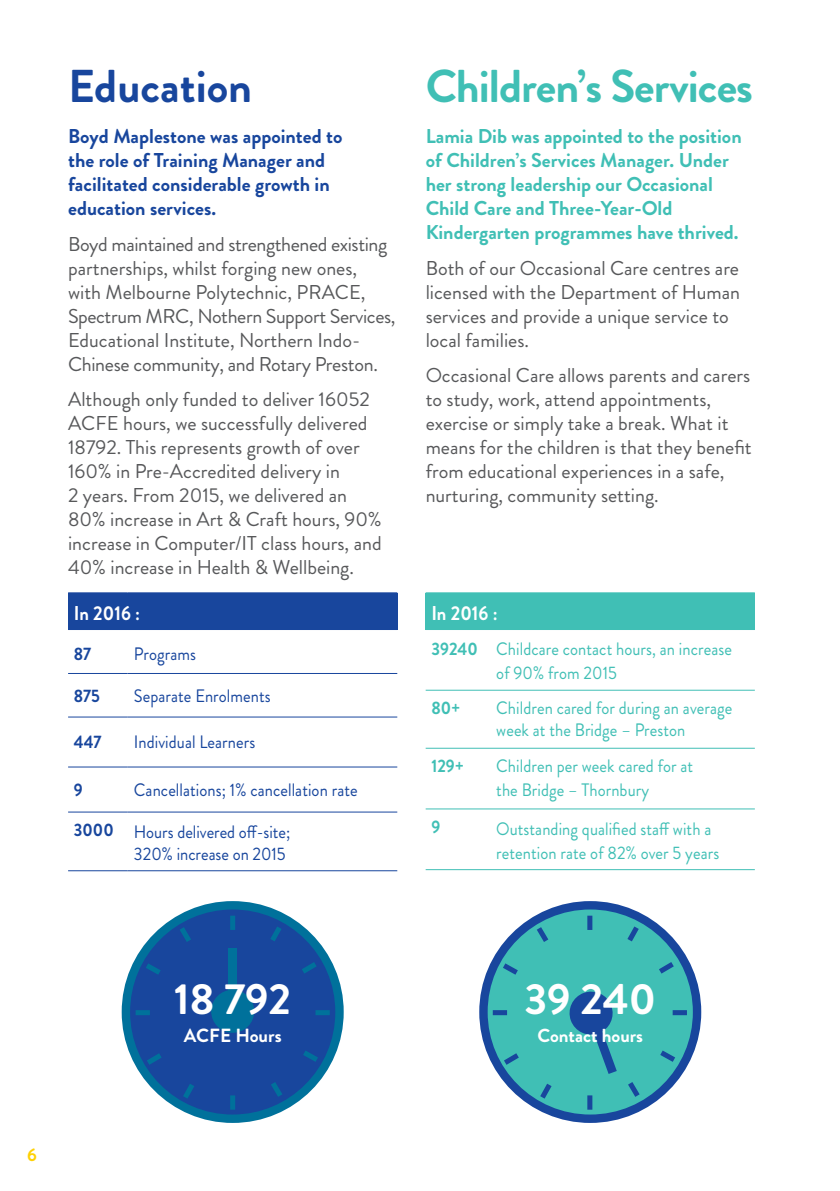
<style>
.page{position:relative;width:840px;height:1191px;background:#fff}
.page>*{position:absolute;margin:0;border:0;box-sizing:border-box;transform-origin:0 0}
.t1{font:700 46px "Brandon Grotesque";letter-spacing:-.02em;color:#40bfb5}
.t2{font:700 46px "Brandon Grotesque";color:#18469d}
.t3{font:700 43.6px "Brandon Grotesque";color:#fff}
.t4{font:20px/24px "Brandon Grotesque";color:#57585a}
.t5{font:700 20px/24px "Brandon Grotesque";color:#40bfb5}
.t6{font:700 20px/24px "Brandon Grotesque";color:#18469d}
.t7{font:700 20px "Brandon Grotesque";letter-spacing:.005em;color:#fff;scale:.92 1}
.t8{font:700 19px "Brandon Grotesque";color:#fff}
.t9{font:700 18.8px "Brandon Grotesque";color:#fff}
.t10{font:18px/24px "Brandon Grotesque";letter-spacing:.005em;color:#40bfb5;scale:.92 1}
.t11{font:18px/22px "Brandon Grotesque";letter-spacing:.005em;color:#18469d;text-align:right;scale:.92 1}
.t12{font:700 18px "Brandon Grotesque";letter-spacing:.005em;color:#18469d;scale:.92 1}
.t13{font:700 18px "Brandon Grotesque";color:#40bfb5;scale:.92 1}
.t14{font:700 18px "Brandon Grotesque";color:#fed105}
.s1{font-weight:700}
</style>
<div class="page">
<div style="left:68px;top:593px;width:329px;height:36px;background:#18469d"></div>
<hr style="left:68px;top:592px;width:60px;height:1px;background:#18469d">
<hr style="left:128px;top:592px;width:269px;height:1px;background:#18469d">
<hr style="left:68px;top:629px;width:60px;height:1px;background:#18469d">
<hr style="left:128px;top:629px;width:269px;height:1px;background:#18469d">
<hr style="left:68px;top:673px;width:60px;height:1px;background:#18469d">
<hr style="left:128px;top:673px;width:269px;height:1px;background:#18469d">
<hr style="left:68px;top:716px;width:60px;height:1px;background:#18469d">
<hr style="left:128px;top:716px;width:269px;height:1px;background:#18469d">
<hr style="left:68px;top:766px;width:60px;height:1px;background:#18469d">
<hr style="left:128px;top:766px;width:269px;height:1px;background:#18469d">
<hr style="left:68px;top:811px;width:60px;height:1px;background:#18469d">
<hr style="left:128px;top:811px;width:269px;height:1px;background:#18469d">
<hr style="left:68px;top:870px;width:60px;height:1px;background:#18469d">
<hr style="left:128px;top:870px;width:269px;height:1px;background:#18469d">
<div style="left:425px;top:593px;width:329px;height:36px;background:#40bfb5"></div>
<hr style="left:425px;top:592px;width:64px;height:1px;background:#40bfb5">
<hr style="left:489px;top:592px;width:265px;height:1px;background:#40bfb5">
<hr style="left:425px;top:629px;width:64px;height:1px;background:#40bfb5">
<hr style="left:489px;top:629px;width:265px;height:1px;background:#40bfb5">
<hr style="left:425px;top:689px;width:64px;height:1px;background:#40bfb5">
<hr style="left:489px;top:689px;width:265px;height:1px;background:#40bfb5">
<hr style="left:425px;top:747px;width:64px;height:1px;background:#40bfb5">
<hr style="left:489px;top:747px;width:265px;height:1px;background:#40bfb5">
<hr style="left:425px;top:808px;width:64px;height:1px;background:#40bfb5">
<hr style="left:489px;top:808px;width:265px;height:1px;background:#40bfb5">
<hr style="left:425px;top:869px;width:64px;height:1px;background:#40bfb5">
<hr style="left:489px;top:869px;width:265px;height:1px;background:#40bfb5">
<div style="left:126px;top:905px;width:213px;height:213px;background:#18469d;border-radius:50%"></div>
<div style="left:122px;top:901px;width:221px;height:222px;border:8px solid #00719b;border-radius:50%"></div>
<div style="left:230px;top:915px;width:5px;height:15px;background:#00719b"></div>
<div style="left:135px;top:1010px;width:15px;height:5px;background:#00719b"></div>
<svg style="left:175px;top:921px;width:16px;height:21px"></svg>
<svg style="left:141px;top:1053px;width:21px;height:16px"></svg>
<svg style="left:140px;top:958px;width:21px;height:17px"></svg>
<svg style="left:178px;top:1084px;width:16px;height:20px"></svg>
<div style="left:230px;top:1095px;width:5px;height:14px;background:#00719b"></div>
<div style="left:315px;top:1010px;width:14px;height:5px;background:#00719b"></div>
<svg style="left:271px;top:1082px;width:16px;height:20px"></svg>
<svg style="left:302px;top:957px;width:20px;height:17px"></svg>
<svg style="left:303px;top:1051px;width:20px;height:15px"></svg>
<svg style="left:270px;top:921px;width:16px;height:20px"></svg>
<div style="left:228px;top:948px;width:9px;height:56px;background:#00719b"></div>
<div style="left:211px;top:989px;width:43px;height:43px;background:#00719b;border-radius:50%"></div>
<div style="left:483px;top:905px;width:213px;height:213px;background:#40bfb5;border-radius:50%"></div>
<div style="left:479px;top:901px;width:221px;height:222px;border:8px solid #18469d;border-radius:50%"></div>
<div style="left:587px;top:915px;width:5px;height:15px;background:#18469d"></div>
<div style="left:492px;top:1010px;width:15px;height:5px;background:#18469d"></div>
<svg style="left:531px;top:921px;width:18px;height:21px"></svg>
<svg style="left:498px;top:1053px;width:21px;height:16px"></svg>
<svg style="left:497px;top:958px;width:21px;height:17px"></svg>
<svg style="left:535px;top:1083px;width:17px;height:21px"></svg>
<div style="left:587px;top:1095px;width:5px;height:14px;background:#18469d"></div>
<div style="left:672px;top:1010px;width:14px;height:5px;background:#18469d"></div>
<svg style="left:628px;top:1082px;width:16px;height:20px"></svg>
<svg style="left:659px;top:957px;width:20px;height:17px"></svg>
<svg style="left:660px;top:1050px;width:20px;height:16px"></svg>
<svg style="left:627px;top:921px;width:16px;height:21px"></svg>
<svg style="left:569px;top:991px;width:47px;height:83px"></svg>
<h1 class="t2" style="left:68px;top:54px;width:185px">Education</h1>
<p class="t6" style="left:68px;top:125px;width:276px">Boyd Maplestone was appointed to the role of Training Manager and facilitated considerable growth in education services.</p>
<p class="t4" style="left:68px;top:232px;width:329px">Boyd maintained and strengthened existing partnerships, whilst forging new ones,<br>with Melbourne Polytechnic, PRACE, Spectrum MRC, Nothern Support Services, Educational Institute, Northern Indo-Chinese community, and Rotary Preston.</p>
<p class="t4" style="left:68px;top:387px;width:315px">Although only funded to deliver 16052<br>ACFE hours, we successfully delivered 18792. This represents growth of over 160% in Pre-Accredited delivery in<br>2 years. From 2015, we delivered an 80% increase in Art &amp; Craft hours, 90% increase in Computer/IT class hours, and 40% increase in Health &amp; Wellbeing.</p>
<p class="t7" style="left:74px;top:599px;width:74px">In 2016 :</p>
<p class="t12" style="left:74px;top:641px;width:20px">87</p>
<p class="t11" style="left:134px;top:643px;width:69px">Programs</p>
<p class="t12" style="left:74px;top:683px;width:30px">875</p>
<p class="t11" style="left:134px;top:684px;width:150px">Separate Enrolments</p>
<p class="t12" style="left:74px;top:729px;width:32px">447</p>
<p class="t11" style="left:134px;top:731px;width:133px">Individual Learners</p>
<p class="t12" style="left:74px;top:777px;width:11px">9</p>
<p class="t11" style="left:134px;top:779px;width:244px">Cancellations; 1% cancellation rate</p>
<p class="t11" style="left:74px;top:821px;width:237px"><span class="s1">3000</span> Hours delivered off-site;<br>320% increase on 2015</p>
<h1 class="t1" style="left:425px;top:54px;width:328px">Children’s Services</h1>
<p class="t5" style="left:425px;top:125px;width:317px">Lamia Dib was appointed to the position of Children’s Services Manager. Under her strong leadership our Occasional Child Care and Three-Year-Old Kindergarten programmes have thrived.</p>
<p class="t4" style="left:425px;top:256px;width:316px">Both of our Occasional Care centres are licensed with the Department of Human services and provide a unique service to local families.</p>
<p class="t4" style="left:425px;top:363px;width:327px">Occasional Care allows parents and carers to study, work, attend appointments, exercise or simply take a break. What it means for the children is that they benefit from educational experiences in a safe, nurturing, community setting.</p>
<p class="t7" style="left:431px;top:599px;width:74px">In 2016 :</p>
<p class="t10" style="left:496px;top:637px;width:257px;text-indent:-65px"><span class="s1">39240</span> Childcare contact hours, an increase of 90% from 2015</p>
<p class="t13" style="left:431px;top:695px;width:33px">80+</p>
<p class="t10" style="left:496px;top:697px;width:258px;line-height:22px">Children cared for during an average week at the Bridge – Preston</p>
<p class="t13" style="left:431px;top:753px;width:37px">129+</p>
<p class="t10" style="left:496px;top:754px;width:215px">Children per week cared for at the Bridge – Thornbury</p>
<p class="t13" style="left:431px;top:814px;width:11px">9</p>
<p class="t10" style="left:496px;top:817px;width:244px">Outstanding qualified staff with a retention rate of 82% over 5 years</p>
<p class="t14" style="left:27px;top:1142px;width:11px">6</p>
<h2 class="t3" style="left:174px;top:968px;width:118px">18 792</h2>
<p class="t8" style="left:184px;top:1022px;width:99px">ACFE Hours</p>
<h2 class="t3" style="left:524px;top:968px;width:133px">39 240</h2>
<p class="t9" style="left:537px;top:1022px;width:107px">Contact hours</p>
</div>
